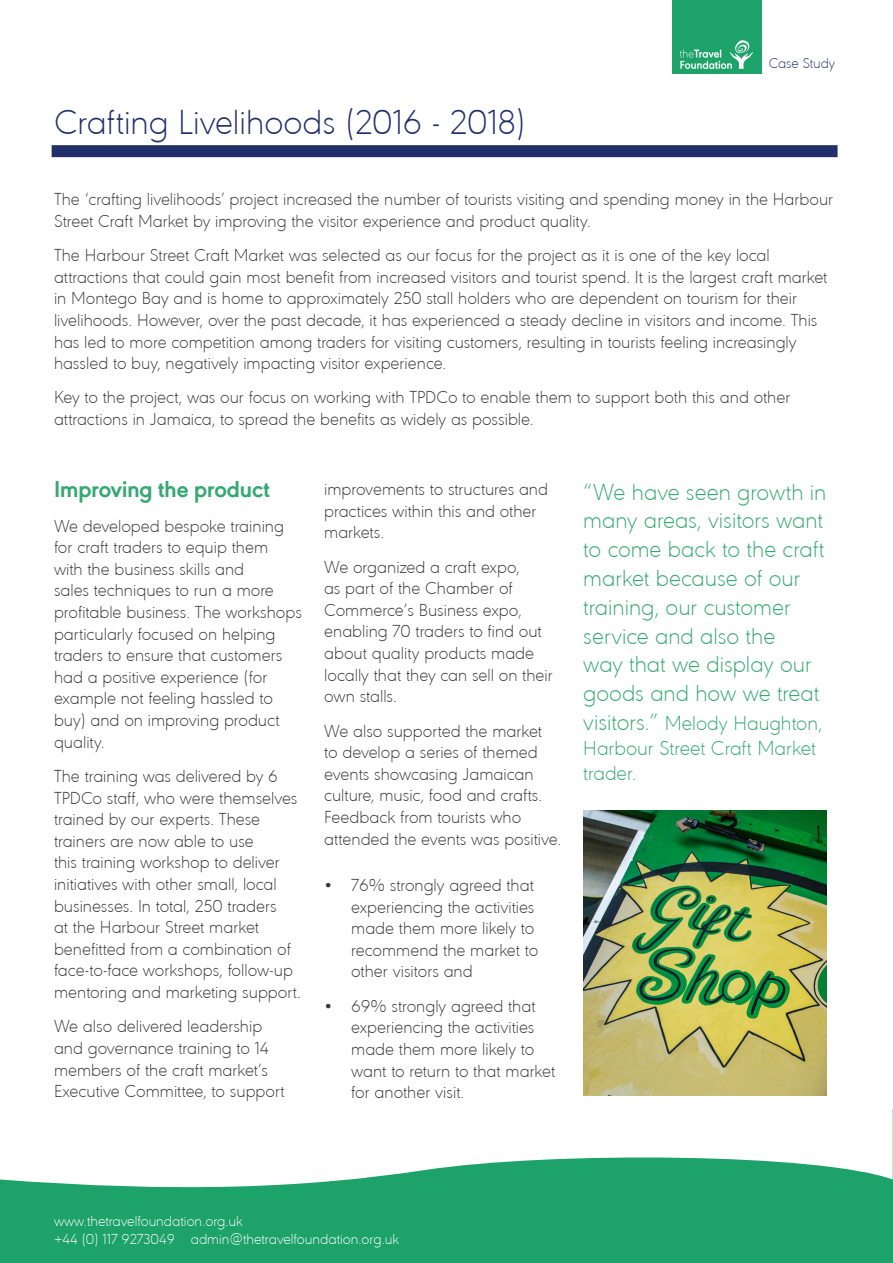
<style>
.page{position:relative;width:893px;height:1263px;background:#fff}
.page>*{position:absolute;margin:0;border:0;box-sizing:border-box;transform-origin:0 0}
.Heading{font:200 36px "URW Geometric";color:#232f6a}
.boxed_red_text{font:200 24px/28.8px "URW Geometric";color:#36a873}
.Case_study_body_text{font:700 24px "URW Geometric";color:#36a873}
.boxed_red_text-2{font:200 21px/25.2px "URW Geometric";color:#36a873}
.Case_study_body_text-2{font:200 18px/21.6px "URW Geometric";color:#383839}
.t1{font:200 15px/18px "URW Geometric";color:#fff}
.t2{font:200 14.7px "URW Geometric";letter-spacing:-.01em;color:#232f6a}
.s1{font-size:24px}
</style>
<div class="page">
<div style="left:672px;top:0;width:90px;height:74px;background:#1da269"></div>
<div style="left:0;top:1109px;width:893px;height:154px;background:#1da269"></div>
<svg style="left:1px;top:1095px;width:892px;height:93px;fill:#fff"></svg>
<img style="left:680px;top:40px;width:73px;height:28px">
<img style="left:0;top:0;width:1px;height:1263px">
<div style="left:52px;top:145px;width:785px;height:12px;background:#232f6a"></div>
<img style="left:583px;top:811px;width:244px;height:284px">
<p class="Heading" style="left:54px;top:96px;width:473px">Crafting Livelihoods (2016 - 2018)</p>
<p class="t2" style="left:769px;top:53px;width:68px">Case Study</p>
<p class="Case_study_body_text-2" style="left:54px;top:187px;width:781px">The ‘crafting livelihoods’ project increased the number of tourists visiting and spending money in the Harbour<br>Street Craft Market by improving the visitor experience and product quality.</p>
<p class="Case_study_body_text-2" style="left:54px;top:243px;width:775px">The Harbour Street Craft Market was selected as our focus for the project as it is one of the key local attractions that could gain most benefit from increased visitors and tourist spend. It is the largest craft market in Montego Bay and is home to approximately 250 stall holders who are dependent on tourism for their livelihoods. However, over the past decade, it has experienced a steady decline in visitors and income. This has led to more competition among traders for visiting customers, resulting in tourists feeling increasingly hassled to buy, negatively impacting visitor experience.</p>
<p class="Case_study_body_text-2" style="left:54px;top:385px;width:738px">Key to the project, was our focus on working with TPDCo to enable them to support both this and other attractions in Jamaica, to spread the benefits as widely as possible.</p>
<p class="Case_study_body_text" style="left:54px;top:471px;width:217px">Improving the product</p>
<p class="Case_study_body_text-2" style="left:54px;top:514px;width:249px">We developed bespoke training for craft traders to equip them<br>with the business skills and<br>sales techniques to run a more profitable business. The workshops particularly focused on helping traders to ensure that customers had a positive experience (for example not feeling hassled to buy) and on improving product quality.</p>
<p class="Case_study_body_text-2" style="left:54px;top:764px;width:248px">The training was delivered by 6<br>TPDCo staff, who were themselves trained by our experts. These trainers are now able to use<br>this training workshop to deliver initiatives with other small, local businesses. In total, 250 traders<br>at the Harbour Street market benefitted from a combination of face-to-face workshops, follow-up mentoring and marketing support.</p>
<p class="Case_study_body_text-2" style="left:54px;top:1014px;width:232px">We also delivered leadership and governance training to 14 members of the craft market’s<br>Executive Committee, to support</p>
<p class="Case_study_body_text-2" style="left:324px;top:477px;width:225px">improvements to structures and practices within this and other markets.</p>
<p class="Case_study_body_text-2" style="left:324px;top:555px;width:230px">We organized a craft expo,<br>as part of the Chamber of<br>Commerce’s Business expo, enabling 70 traders to find out about quality products made locally that they can sell on their own stalls.</p>
<p class="Case_study_body_text-2" style="left:324px;top:718px;width:238px">We also supported the market<br>to develop a series of themed events showcasing Jamaican culture, music, food and crafts.<br>Feedback from tourists who attended the events was positive.</p>
<p class="Case_study_body_text-2" style="left:351px;top:873px;width:189px;text-indent:-27px">• 76% strongly agreed that experiencing the activities made them more likely to recommend the market to other visitors and</p>
<p class="Case_study_body_text-2" style="left:351px;top:994px;width:206px;text-indent:-27px">• 69% strongly agreed that experiencing the activities made them more likely to want to return to that market for another visit.</p>
<p class="boxed_red_text" style="left:583px;top:476px;width:245px">“We have seen growth in many areas, visitors want to come back to the craft market because of our training, our customer service and also the<br>way that we display our goods and how we treat</p>
<p class="boxed_red_text-2" style="left:583px;top:709px;width:241px"><span class="s1">visitors.”</span> Melody Haughton,<br>Harbour Street Craft Market trader.</p>
<p class="t1" style="left:54px;top:1211px;width:347px">www.thetravelfoundation.org.uk<br>+44 (0) 117 9273049 admin@thetravelfoundation.org.uk</p>
</div>
